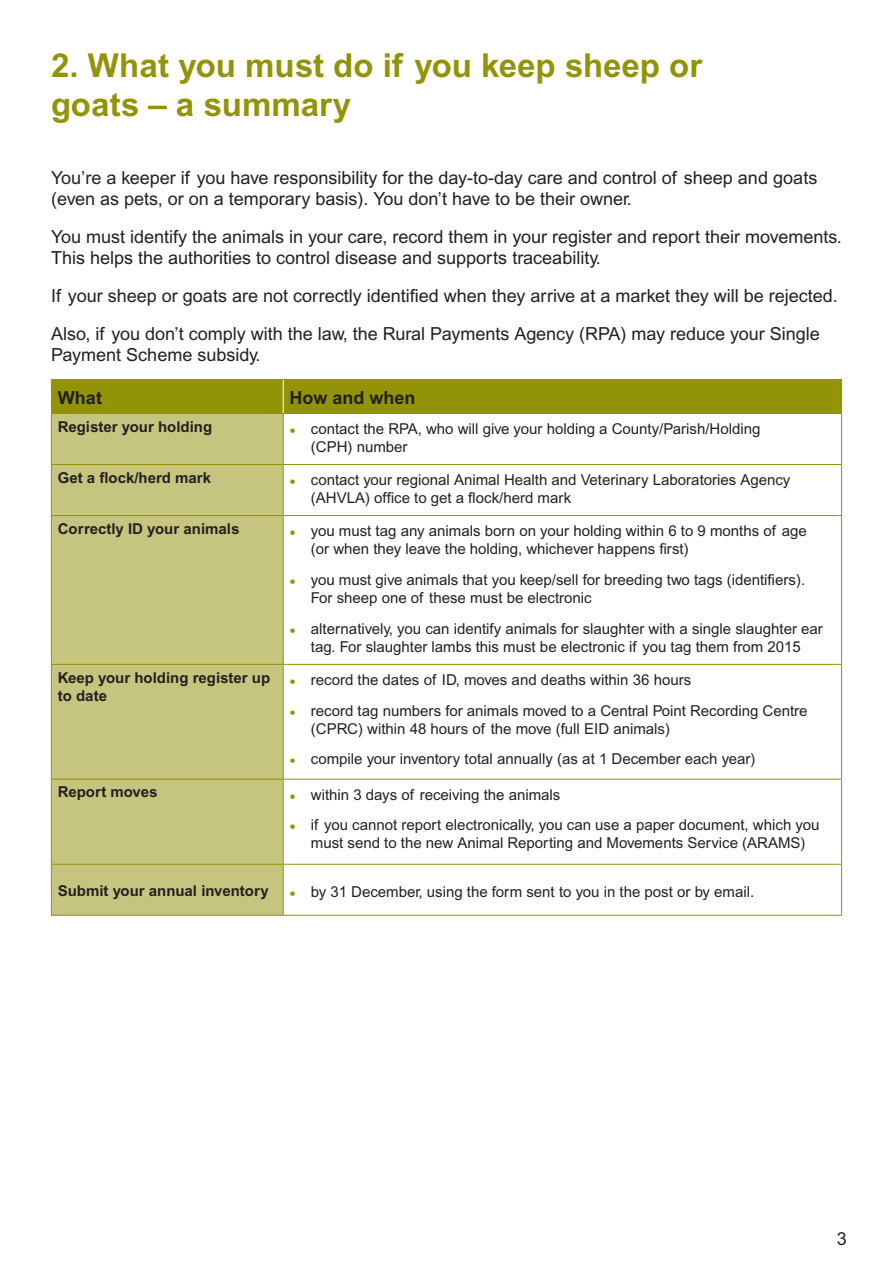
<style>
.page{position:relative;width:893px;height:1263px;background:#fff}
.page>*{position:absolute;margin:0;border:0;box-sizing:border-box;transform-origin:0 0}
.Chapter_Heading{font:700 33px/39px "Arial";color:#929306}
.Body_Text{font:18px/21px "Arial";color:#231f20}
.t1{font:700 18px "Arial";color:#231f20}
.t2{font:15px/18px "Arial";color:#231f20}
.t3{font:700 15px/18px "Arial";color:#231f20}
.s1{font-size:18px;color:#929306}
.s2{font-weight:700}
</style>
<div class="page">
<div style="left:52px;top:380px;width:789px;height:33px;background:#929306"></div>
<div style="left:52px;top:414px;width:231px;height:501px;background:#c6c57f"></div>
<hr style="left:51px;top:379px;width:232px;height:1px;background:#929306">
<hr style="left:51px;top:380px;width:1px;height:33px;background:#929306">
<hr style="left:283px;top:379px;width:559px;height:1px;background:#929306">
<hr style="left:51px;top:413px;width:232px;height:1px;background:#929306">
<hr style="left:51px;top:414px;width:1px;height:50px;background:#929306">
<hr style="left:283px;top:413px;width:559px;height:1px;background:#929306">
<hr style="left:283px;top:414px;width:1px;height:50px;background:#929306">
<hr style="left:841px;top:414px;width:1px;height:50px;background:#929306">
<hr style="left:51px;top:464px;width:232px;height:1px;background:#929306">
<hr style="left:51px;top:465px;width:1px;height:50px;background:#929306">
<hr style="left:283px;top:464px;width:559px;height:1px;background:#929306">
<hr style="left:283px;top:465px;width:1px;height:50px;background:#929306">
<hr style="left:841px;top:465px;width:1px;height:50px;background:#929306">
<hr style="left:51px;top:515px;width:232px;height:1px;background:#929306">
<hr style="left:51px;top:516px;width:1px;height:148px;background:#929306">
<hr style="left:283px;top:515px;width:559px;height:1px;background:#929306">
<hr style="left:283px;top:516px;width:1px;height:148px;background:#929306">
<hr style="left:841px;top:516px;width:1px;height:148px;background:#929306">
<hr style="left:51px;top:664px;width:232px;height:1px;background:#929306">
<hr style="left:51px;top:665px;width:1px;height:114px;background:#929306">
<hr style="left:283px;top:664px;width:559px;height:1px;background:#929306">
<hr style="left:283px;top:665px;width:1px;height:114px;background:#929306">
<hr style="left:841px;top:665px;width:1px;height:114px;background:#929306">
<hr style="left:51px;top:779px;width:232px;height:1px;background:#929306">
<hr style="left:51px;top:779px;width:1px;height:85px;background:#929306">
<hr style="left:283px;top:779px;width:559px;height:1px;background:#929306">
<hr style="left:283px;top:779px;width:1px;height:85px;background:#929306">
<hr style="left:841px;top:779px;width:1px;height:85px;background:#929306">
<hr style="left:51px;top:864px;width:232px;height:1px;background:#929306">
<hr style="left:51px;top:865px;width:1px;height:50px;background:#929306">
<hr style="left:283px;top:864px;width:559px;height:1px;background:#929306">
<hr style="left:283px;top:865px;width:1px;height:50px;background:#929306">
<hr style="left:841px;top:865px;width:1px;height:50px;background:#929306">
<hr style="left:51px;top:915px;width:232px;height:1px;background:#929306">
<hr style="left:283px;top:915px;width:559px;height:1px;background:#929306">
<hr style="left:283px;top:380px;width:1px;height:33px;background:#fff">
<hr style="left:841px;top:380px;width:1px;height:33px;background:#929306">
<p class="Chapter_Heading" style="left:51px;top:46px;width:653px">2. What you must do if you keep sheep or goats – a summary</p>
<p class="Body_Text" style="left:51px;top:167px;width:768px">You’re a keeper if you have responsibility for the day-to-day care and control of sheep and goats (even as pets, or on a temporary basis). You don’t have to be their owner.</p>
<p class="Body_Text" style="left:51px;top:226px;width:792px">You must identify the animals in your care, record them in your register and report their movements.<br>This helps the authorities to control disease and supports traceability.</p>
<p class="Body_Text" style="left:51px;top:285px;width:788px">If your sheep or goats are not correctly identified when they arrive at a market they will be rejected.</p>
<p class="Body_Text" style="left:51px;top:323px;width:770px">Also, if you don’t comply with the law, the Rural Payments Agency (RPA) may reduce your Single<br>Payment Scheme subsidy.</p>
<p class="t1" style="left:58px;top:387px;width:46px">What</p>
<p class="t1" style="left:290px;top:387px;width:128px">How and when</p>
<p class="t3" style="left:58px;top:417px;width:156px">Register your holding</p>
<p class="t2" style="left:311px;top:420px;width:451px;text-indent:-21px"><span class="s1">•</span> contact the RPA, who will give your holding a County/Parish/Holding (CPH) number</p>
<p class="t3" style="left:58px;top:468px;width:155px">Get a flock/herd mark</p>
<p class="t2" style="left:311px;top:471px;width:481px;text-indent:-21px"><span class="s1">•</span> contact your regional Animal Health and Veterinary Laboratories Agency (AHVLA) office to get a flock/herd mark</p>
<p class="t3" style="left:58px;top:519px;width:183px">Correctly ID your animals</p>
<p class="t2" style="left:311px;top:522px;width:497px;text-indent:-21px"><span class="s1">•</span> you must tag any animals born on your holding within 6 to 9 months of age (or when they leave the holding, whichever happens first)</p>
<p class="t2" style="left:311px;top:570px;width:496px;text-indent:-21px"><span class="s1">•</span> you must give animals that you keep/sell for breeding two tags (identifiers).<br>For sheep one of these must be electronic</p>
<p class="t2" style="left:290px;top:619px;width:535px;text-align:center"><span class="s1">•</span> alternatively, you can identify animals for slaughter with a single slaughter ear tag. For slaughter lambs this must be electronic if you tag them from 2015</p>
<p class="t3" style="left:58px;top:668px;width:214px">Keep your holding register up to date</p>
<p class="t2" style="left:290px;top:670px;width:403px"><span class="s1">•</span> record the dates of ID, moves and deaths within 36 hours</p>
<p class="t2" style="left:311px;top:701px;width:498px;text-indent:-21px"><span class="s1">•</span> record tag numbers for animals moved to a Central Point Recording Centre (CPRC) within 48 hours of the move (full EID animals)</p>
<p class="t2" style="left:290px;top:750px;width:467px"><span class="s1">•</span> compile your inventory total annually (as at 1 December each year)</p>
<p class="t3" style="left:58px;top:783px;width:101px">Report moves</p>
<p class="t2" style="left:290px;top:785px;width:272px"><span class="s1">•</span> within 3 days of receiving the animals</p>
<p class="t2" style="left:290px;top:816px;width:531px;text-align:center"><span class="s1">•</span> if you cannot report electronically, you can use a paper document, which you must send to the new Animal Reporting and Movements Service (ARAMS)</p>
<p class="t2" style="left:58px;top:882px;width:698px"><span class="s2">Submit your annual inventory</span> <span class="s1">•</span> by 31 December, using the form sent to you in the post or by email.</p>
<p class="Body_Text" style="left:837px;top:1227px;width:12px">3</p>
</div>
